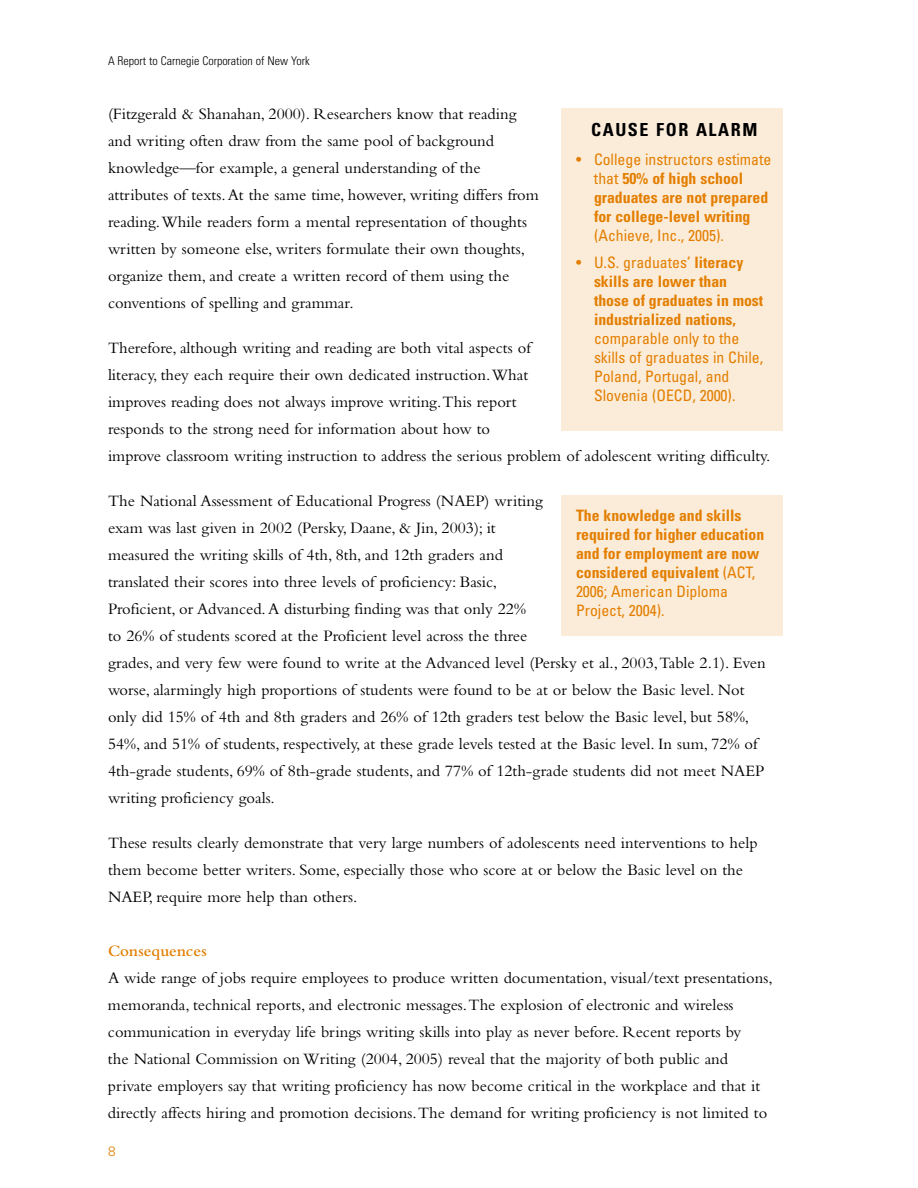
<style>
.page{position:relative;width:918px;height:1188px;background:#fff}
.page>*{position:absolute;margin:0;border:0;box-sizing:border-box;transform-origin:0 0}
.t1{font:700 condensed 18px "Univers";letter-spacing:.09em;color:#000}
.t2{font:16.5px/27px "Bembo";color:#000}
.t3{font:600 16.5px "Bembo";color:#e37e00}
.t4{font:700 condensed 15.75px/18.9px "Univers";color:#e37e00}
.t5{font:condensed 15.75px/18.9px "Univers";color:#e37e00}
.t6{font:300 13.5px "Univers";color:#e37e00}
.t7{font:300 condensed 12px "Univers";color:#000}
.s1{font-weight:400}
</style>
<div class="page">
<div style="left:561px;top:108px;width:222px;height:322px;background:#fbecd9"></div>
<div style="left:561px;top:495px;width:222px;height:141px;background:#fbecd9"></div>
<p class="t7" style="left:108px;top:56px;width:203px">A Report to Carnegie Corporation of New York</p>
<p class="t2" style="left:108px;top:102px;width:432px">(Fitzgerald &amp; Shanahan, 2000). Researchers know that reading and writing often draw from the same pool of background knowledge—for example, a general understanding of the attributes of texts.At the same time, however, writing differs from reading.While readers form a mental representation of thoughts written by someone else, writers formulate their own thoughts, organize them, and create a written record of them using the conventions of spelling and grammar.</p>
<p class="t2" style="left:108px;top:336px;width:664px">Therefore, although writing and reading are both vital aspects of<br>literacy, they each require their own dedicated instruction.What<br>improves reading does not always improve writing.This report<br>responds to the strong need for information about how to<br>improve classroom writing instruction to address the serious problem of adolescent writing difficulty.</p>
<p class="t2" style="left:108px;top:489px;width:659px">The National Assessment of Educational Progress (NAEP) writing<br>exam was last given in 2002 (Persky, Daane, &amp; Jin, 2003); it<br>measured the writing skills of 4th, 8th, and 12th graders and<br>translated their scores into three levels of proficiency: Basic,<br>Proficient, or Advanced.A disturbing finding was that only 22%<br>to 26% of students scored at the Proficient level across the three<br>grades, and very few were found to write at the Advanced level (Persky et al., 2003,Table 2.1). Even worse, alarmingly high proportions of students were found to be at or below the Basic level. Not only did 15% of 4th and 8th graders and 26% of 12th graders test below the Basic level, but 58%, 54%, and 51% of students, respectively, at these grade levels tested at the Basic level. In sum, 72% of 4th-grade students, 69% of 8th-grade students, and 77% of 12th-grade students did not meet NAEP writing proficiency goals.</p>
<p class="t2" style="left:108px;top:831px;width:651px">These results clearly demonstrate that very large numbers of adolescents need interventions to help them become better writers. Some, especially those who score at or below the Basic level on the<br>NAEP, require more help than others.</p>
<p class="t3" style="left:108px;top:945px;width:100px">Consequences</p>
<p class="t2" style="left:108px;top:966px;width:666px">A wide range of jobs require employees to produce written documentation, visual/text presentations, memoranda, technical reports, and electronic messages.The explosion of electronic and wireless communication in everyday life brings writing skills into play as never before. Recent reports by<br>the National Commission on Writing (2004, 2005) reveal that the majority of both public and private employers say that writing proficiency has now become critical in the workplace and that it directly affects hiring and promotion decisions.The demand for writing proficiency is not limited to</p>
<p class="t1" style="left:591px;top:123px;width:168px">CAUSE FOR ALARM</p>
<p class="t4" style="left:594px;top:151px;width:179px;text-indent:-18px"><span class="s1">• College instructors estimate that</span> 50% of high school graduates are not prepared for college-level writing</p>
<p class="t5" style="left:594px;top:227px;width:132px">(Achieve, Inc., 2005).</p>
<p class="t4" style="left:594px;top:255px;width:171px;text-indent:-18px"><span class="s1">• U.S. graduates’</span> literacy skills are lower than those of graduates in most industrialized nations,</p>
<p class="t5" style="left:594px;top:330px;width:171px">comparable only to the skills of graduates in Chile,<br>Poland, Portugal, and<br>Slovenia (OECD, 2000).</p>
<p class="t4" style="left:576px;top:507px;width:190px">The knowledge and skills required for higher education and for employment are now considered equivalent <span class="s1">(ACT,<br>2006; American Diploma<br>Project, 2004).</span></p>
<p class="t6" style="left:108px;top:1147px;width:9px">8</p>
</div>
